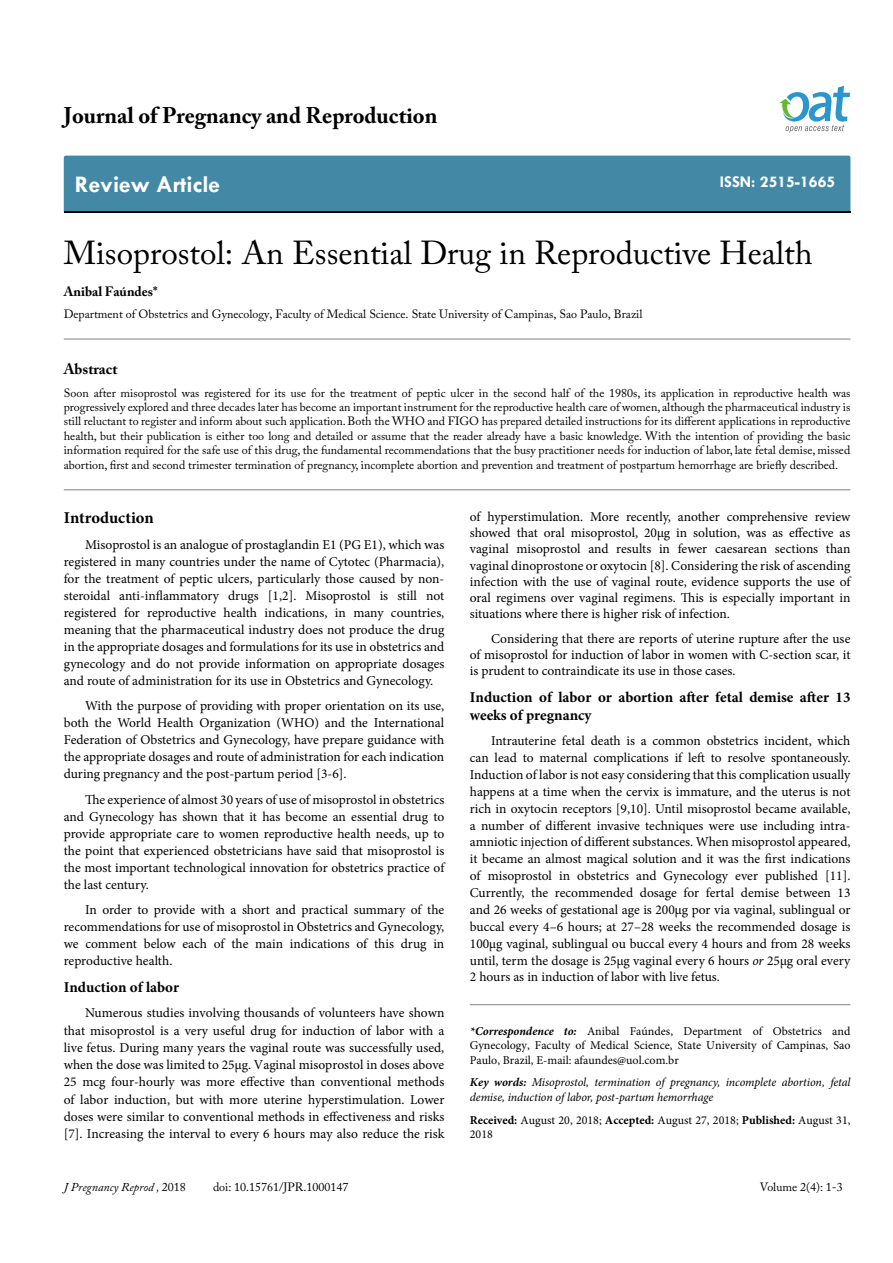
<style>
.page{position:relative;width:893px;height:1263px;background:#fff}
.page>*{position:absolute;margin:0;border:0;box-sizing:border-box;transform-origin:0 0}
.t1{font:33px "Adobe Caslon Pro";color:#000}
.t2{font:700 24px "Tw Cen";color:#fff}
.t3{font:700 22.5px "Adobe Caslon Pro";color:#000}
.t4{font:700 16.5px "Tw Cen";color:#fff}
.t5{font:700 16.5px "Minion Pro";letter-spacing:-.005em;color:#000}
.t6{font:700 15px/18px "Minion Pro";color:#000}
.t7{font:700 15px "Adobe Caslon Pro";color:#000}
.t8{font:13.5px/17px "Minion Pro";color:#000;text-align:justify}
.t9{font:700 13.5px "Adobe Caslon Pro";color:#000}
.t10{font:12px/14.4px "Adobe Caslon Pro";color:#000;text-align:justify}
.t11{font:12px/14.4px "Minion Pro";color:#000;text-align:justify}
.t12{font:italic 12px/14.4px "Minion Pro";letter-spacing:-.01em;color:#000}
.t13{font:italic 12px "Adobe Caslon Pro";color:#000}
.s1{font-style:italic}
.s2{font-weight:700;font-style:italic}
.s3{font-weight:700}
.s4{font-style:normal}
</style>
<div class="page">
<div style="left:64px;top:156px;width:786px;height:56px;background:#4389a5"></div>
<svg style="left:779px;top:86px;width:71px;height:47px"></svg>
<hr style="left:64px;top:490px;width:786px;height:1px;background:#808285">
<hr style="left:64px;top:339px;width:786px;height:1px;background:#808285">
<hr style="left:470px;top:1004px;width:380px;height:1px;background:#808285">
<h3 class="t3" style="left:64px;top:102px;width:375px">Journal of Pregnancy and Reproduction</h3>
<h2 class="t2" style="left:75px;top:170px;width:147px">Review Article</h2>
<p class="t4" style="left:720px;top:172px;width:117px">ISSN: 2515-1665</p>
<h1 class="t1" style="left:64px;top:233px;width:750px">Misoprostol: An Essential Drug in Reproductive Health</h1>
<p class="t9" style="left:64px;top:283px;width:95px">Anibal Faúndes*</p>
<p class="t10" style="left:64px;top:306px;width:580px">Department of Obstetrics and Gynecology, Faculty of Medical Science. State University of Campinas, Sao Paulo, Brazil</p>
<p class="t7" style="left:64px;top:360px;width:55px">Abstract</p>
<p class="t10" style="left:64px;top:385px;width:788px">Soon after misoprostol was registered for its use for the treatment of peptic ulcer in the second half of the 1980s, its application in reproductive health was progressively explored and three decades later has become an important instrument for the reproductive health care of women, although the pharmaceutical industry is still reluctant to register and inform about such application. Both the WHO and FIGO has prepared detailed instructions for its different applications in reproductive health, but their publication is either too long and detailed or assume that the reader already have a basic knowledge. With the intention of providing the basic information required for the safe use of this drug, the fundamental recommendations that the busy practitioner needs for induction of labor, late fetal demise, missed abortion, first and second trimester termination of pregnancy, incomplete abortion and prevention and treatment of postpartum hemorrhage are briefly described.</p>
<p class="t5" style="left:64px;top:506px;width:91px">Introduction</p>
<p class="t8" style="left:64px;top:536px;width:382px;text-indent:21px">Misoprostol is an analogue of prostaglandin E1 (PG E1), which was registered in many countries under the name of Cytotec (Pharmacia), for the treatment of peptic ulcers, particularly those caused by non&shy;steroidal anti-inflammatory drugs [1,2]. Misoprostol is still not registered for reproductive health indications, in many countries, meaning that the pharmaceutical industry does not produce the drug in the appropriate dosages and formulations for its use in obstetrics and gynecology and do not provide information on appropriate dosages and route of administration for its use in Obstetrics and Gynecology.</p>
<p class="t8" style="left:64px;top:697px;width:382px;text-indent:21px">With the purpose of providing with proper orientation on its use, both the World Health Organization (WHO) and the International Federation of Obstetrics and Gynecology, have prepare guidance with the appropriate dosages and route of administration for each indication during pregnancy and the post-partum period [3-6].</p>
<p class="t8" style="left:64px;top:791px;width:382px;text-indent:21px">The experience of almost 30 years of use of misoprostol in obstetrics and Gynecology has shown that it has become an essential drug to provide appropriate care to women reproductive health needs, up to the point that experienced obstetricians have said that misoprostol is the most important technological innovation for obstetrics practice of the last century.</p>
<p class="t8" style="left:64px;top:901px;width:382px;text-indent:21px">In order to provide with a short and practical summary of the recommendations for use of misoprostol in Obstetrics and Gynecology, we comment below each of the main indications of this drug in reproductive health.</p>
<p class="t6" style="left:64px;top:977px;width:117px">Induction of labor</p>
<p class="t8" style="left:64px;top:1004px;width:382px;text-indent:21px">Numerous studies involving thousands of volunteers have shown that misoprostol is a very useful drug for induction of labor with a live fetus. During many years the vaginal route was successfully used, when the dose was limited to 25μg. Vaginal misoprostol in doses above 25 mcg four-hourly was more effective than conventional methods of labor induction, but with more uterine hyperstimulation. Lower doses were similar to conventional methods in effectiveness and risks [7]. Increasing the interval to every 6 hours may also reduce the risk</p>
<p class="t8" style="left:470px;top:509px;width:382px;line-height:16.2px">of hyperstimulation. More recently, another comprehensive review showed that oral misoprostol, 20μg in solution, was as effective as vaginal misoprostol and results in fewer caesarean sections than vaginal dinoprostone or oxytocin [8]. Considering the risk of ascending infection with the use of vaginal route, evidence supports the use of oral regimens over vaginal regimens. This is especially important in situations where there is higher risk of infection.</p>
<p class="t8" style="left:470px;top:630px;width:382px;line-height:16.2px;text-indent:21px">Considering that there are reports of uterine rupture after the use of misoprostol for induction of labor in women with C-section scar, it is prudent to contraindicate its use in those cases.</p>
<p class="t6" style="left:470px;top:688px;width:382px">Induction of labor or abortion after fetal demise after 13 weeks of pregnancy</p>
<p class="t8" style="left:470px;top:732px;width:382px;text-indent:21px">Intrauterine fetal death is a common obstetrics incident, which can lead to maternal complications if left to resolve spontaneously.<br>Induction of labor is not easy considering that this complication usually happens at a time when the cervix is immature, and the uterus is not rich in oxytocin receptors [9,10]. Until misoprostol became available, a number of different invasive techniques were use including intra&shy;amniotic injection of different substances. When misoprostol appeared, it became an almost magical solution and it was the first indications of misoprostol in obstetrics and Gynecology ever published [11].<br>Currently, the recommended dosage for fertal demise between 13 and 26 weeks of gestational age is 200μg por via vaginal, sublingual or buccal every 4–6 hours; at 27–28 weeks the recommended dosage is 100μg vaginal, sublingual ou buccal every 4 hours and from 28 weeks until, term the dosage is 25μg vaginal every 6 hours <span class="s1">or</span> 25μg oral every 2 hours as in induction of labor with live fetus.</p>
<p class="t11" style="left:470px;top:1024px;width:382px"><span class="s2">*Correspondence to:</span> Anibal Faúndes, Department of Obstetrics and Gynecology, Faculty of Medical Science, State University of Campinas, Sao Paulo, Brazil, E-mail: afaundes@uol.com.br</p>
<p class="t12" style="left:470px;top:1075px;width:382px"><span class="s3">Key words:</span> Misoprostol, termination of pregnancy, incomplete abortion, fetal demise, induction of labor, post-partum hemorrhage</p>
<p class="t11" style="left:470px;top:1113px;width:382px"><span class="s3">Received:</span> August 20, 2018; <span class="s3">Accepted:</span> August 27, 2018; <span class="s3">Published:</span> August 31,<br>2018</p>
<p class="t13" style="left:64px;top:1180px;width:124px">J Pregnancy Reprod , <span class="s4">2018</span></p>
<p class="t10" style="left:213px;top:1180px;width:137px">doi: 10.15761/JPR.1000147</p>
<p class="t10" style="left:760px;top:1180px;width:84px">Volume 2(4): 1-3</p>
</div>
